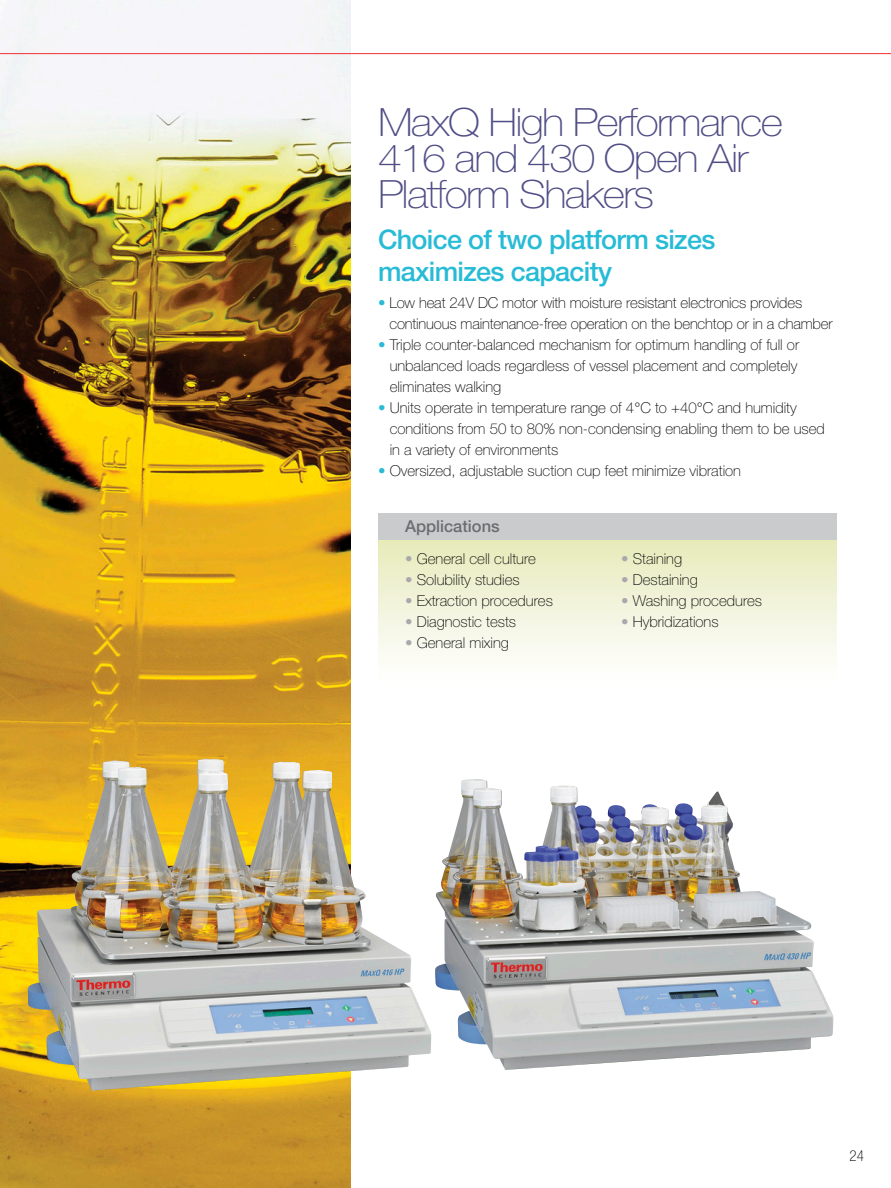
<style>
.page{position:relative;width:891px;height:1188px;background:#fff}
.page>*{position:absolute;margin:0;border:0;box-sizing:border-box;transform-origin:0 0}
.t1{font:100 39px/36px "Helvetica Neue LT Std";letter-spacing:-.04em;color:#514e86;scale:1.1 1}
.main_intro{font:500 27px/32.4px "Helvetica Neue LT Std";letter-spacing:-.025em;color:#28bbd6}
.main_intro-2{font:500 16.5px "Helvetica Neue LT Std";color:#6d6d71}
.main_intro-3{font:100 15px/21px "Helvetica Neue LT Std";color:#000}
.t2{font:100 condensed 15px "Helvetica Neue LT Std";color:#000}
.s1{color:#28bbd6}
.s2{color:#a7a9ac}
</style>
<div class="page">
<img style="left:0;top:0;width:351px;height:1188px">
<svg style="left:378px;top:540px;width:459px;height:119px;background:#f0f2d8"></svg>
<div style="left:378px;top:513px;width:459px;height:27px;background:#cacbcc"></div>
<img style="left:27px;top:759px;width:404px;height:332px">
<img style="left:435px;top:779px;width:398px;height:291px">
<hr style="left:0;top:53px;width:891px;height:1px;background:#ee3134">
<p class="t1" style="left:378px;top:104px;width:370px">MaxQ High Performance<br>416 and 430 Open Air<br>Platform Shakers</p>
<p class="main_intro" style="left:378px;top:223px;width:339px">Choice of two platform sizes maximizes capacity</p>
<p class="main_intro-3" style="left:389px;top:292px;width:445px;text-indent:-11px"><span class="s1">•</span> Low heat 24V DC motor with moisture resistant electronics provides continuous maintenance-free operation on the benchtop or in a chamber</p>
<p class="main_intro-3" style="left:390px;top:334px;width:411px;text-align:justify;text-indent:-12px"><span class="s1">•</span> Triple counter-balanced mechanism for optimum handling of full or unbalanced loads regardless of vessel placement and completely eliminates walking</p>
<p class="main_intro-3" style="left:390px;top:397px;width:437px;text-indent:-12px"><span class="s1">•</span> Units operate in temperature range of 4°C to +40°C and humidity conditions from 50 to 80% non-condensing enabling them to be used in a variety of environments</p>
<p class="main_intro-3" style="left:378px;top:460px;width:365px"><span class="s1">•</span> Oversized, adjustable suction cup feet minimize vibration</p>
<p class="main_intro-2" style="left:405px;top:517px;width:96px">Applications</p>
<p class="main_intro-3" style="left:405px;top:548px;width:132px"><span class="s2">•</span> General cell culture</p>
<p class="main_intro-3" style="left:405px;top:569px;width:116px"><span class="s2">•</span> Solubility studies</p>
<p class="main_intro-3" style="left:405px;top:590px;width:149px"><span class="s2">•</span> Extraction procedures</p>
<p class="main_intro-3" style="left:405px;top:611px;width:113px"><span class="s2">•</span> Diagnostic tests</p>
<p class="main_intro-3" style="left:405px;top:632px;width:105px"><span class="s2">•</span> General mixing</p>
<p class="main_intro-3" style="left:621px;top:548px;width:63px"><span class="s2">•</span> Staining</p>
<p class="main_intro-3" style="left:621px;top:569px;width:78px"><span class="s2">•</span> Destaining</p>
<p class="main_intro-3" style="left:621px;top:590px;width:143px"><span class="s2">•</span> Washing procedures</p>
<p class="main_intro-3" style="left:621px;top:611px;width:99px"><span class="s2">•</span> Hybridizations</p>
<p class="t2" style="left:850px;top:1147px;width:16px">24</p>
</div>
